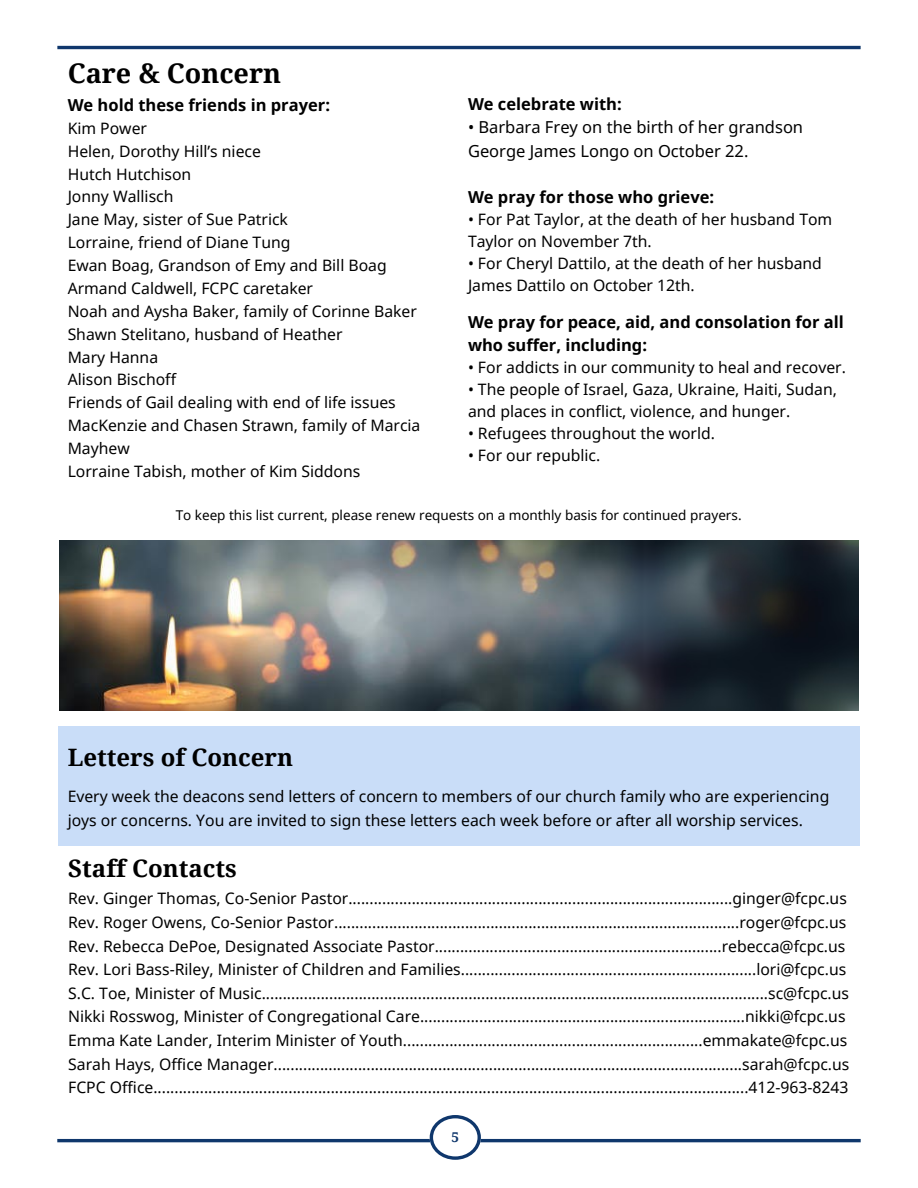
<style>
.page{position:relative;width:918px;height:1188px;background:#fff}
.page>*{position:absolute;margin:0;border:0;box-sizing:border-box;transform-origin:0 0}
.t1{font:700 27px "Noto Serif";color:#000}
.t2{font:700 24px "Noto Serif";color:#000}
.t3{font:700 16.5px/23.1px "Noto Sans";color:#000}
.t4{font:16.5px "Noto Sans";color:#000}
.t5{font:15.75px/21.9px "Noto Sans";color:#000}
.t6{font:13.5px "Noto Sans";color:#000}
.t7{font:700 13.5px "Noto Serif";color:#0f376c}
</style>
<div class="page">
<hr style="left:57px;top:46px;width:804px;height:3px;background:#0f376c">
<div style="left:59px;top:727px;width:801px;height:119px;background:#c9ddf8"></div>
<hr style="left:57px;top:1139px;width:804px;height:3px;background:#0f376c">
<svg style="left:430px;top:1115px;width:51px;height:45px"></svg>
<img style="left:59px;top:540px;width:799px;height:170px">
<p class="t1" style="left:68px;top:54px;width:215px">Care &amp; Concern</p>
<p class="t3" style="left:68px;top:93px;width:264px">We hold these friends in prayer:</p>
<p class="t5" style="left:68px;top:117px;width:81px">Kim Power</p>
<p class="t5" style="left:68px;top:140px;width:195px">Helen, Dorothy Hill’s niece</p>
<p class="t5" style="left:68px;top:163px;width:125px">Hutch Hutchison</p>
<p class="t5" style="left:68px;top:185px;width:107px">Jonny Wallisch</p>
<p class="t5" style="left:68px;top:208px;width:222px">Jane May, sister of Sue Patrick</p>
<p class="t5" style="left:68px;top:231px;width:224px">Lorraine, friend of Diane Tung</p>
<p class="t5" style="left:68px;top:254px;width:321px">Ewan Boag, Grandson of Emy and Bill Boag</p>
<p class="t5" style="left:68px;top:277px;width:247px">Armand Caldwell, FCPC caretaker</p>
<p class="t5" style="left:68px;top:300px;width:351px">Noah and Aysha Baker, family of Corinne Baker</p>
<p class="t5" style="left:68px;top:323px;width:276px">Shawn Stelitano, husband of Heather</p>
<p class="t5" style="left:68px;top:345px;width:92px">Mary Hanna</p>
<p class="t5" style="left:68px;top:368px;width:110px">Alison Bischoff</p>
<p class="t5" style="left:68px;top:391px;width:330px">Friends of Gail dealing with end of life issues</p>
<p class="t5" style="left:68px;top:414px;width:354px;line-height:22.8px">MacKenzie and Chasen Strawn, family of Marcia<br>Mayhew</p>
<p class="t5" style="left:68px;top:460px;width:294px">Lorraine Tabish, mother of Kim Siddons</p>
<p class="t3" style="left:468px;top:92px;width:155px">We celebrate with:</p>
<p class="t4" style="left:468px;top:116px;width:337px">• Barbara Frey on the birth of her grandson</p>
<p class="t4" style="left:468px;top:139px;width:282px">George James Longo on October 22.</p>
<p class="t3" style="left:468px;top:185px;width:248px">We pray for those who grieve:</p>
<p class="t5" style="left:468px;top:208px;width:366px">• For Pat Taylor, at the death of her husband Tom<br>Taylor on November 7th.</p>
<p class="t5" style="left:468px;top:252px;width:355px">• For Cheryl Dattilo, at the death of her husband<br>James Dattilo on October 12th.</p>
<p class="t3" style="left:468px;top:310px;width:377px">We pray for peace, aid, and consolation for all who suffer, including:</p>
<p class="t5" style="left:468px;top:356px;width:379px">• For addicts in our community to heal and recover.</p>
<p class="t5" style="left:468px;top:378px;width:371px">• The people of Israel, Gaza, Ukraine, Haiti, Sudan, and places in conflict, violence, and hunger.</p>
<p class="t5" style="left:468px;top:422px;width:249px">• Refugees throughout the world.</p>
<p class="t5" style="left:468px;top:444px;width:134px">• For our republic.</p>
<p class="t6" style="left:176px;top:506px;width:567px">To keep this list current, please renew requests on a monthly basis for continued prayers.</p>
<h1 class="t2" style="left:68px;top:740px;width:227px">Letters of Concern</h1>
<p class="t5" style="left:68px;top:784px;width:763px;line-height:23.7px">Every week the deacons send letters of concern to members of our church family who are experiencing joys or concerns. You are invited to sign these letters each week before or after all worship services.</p>
<p class="t2" style="left:68px;top:852px;width:170px">Staff Contacts</p>
<p class="t5" style="left:68px;top:887px;width:780px">Rev. Ginger Thomas, Co-Senior Pastor...........................................................................................ginger@fcpc.us</p>
<p class="t5" style="left:68px;top:911px;width:780px">Rev. Roger Owens, Co-Senior Pastor................................................................................................roger@fcpc.us</p>
<p class="t5" style="left:68px;top:934px;width:779px">Rev. Rebecca DePoe, Designated Associate Pastor....................................................................rebecca@fcpc.us</p>
<p class="t5" style="left:68px;top:958px;width:780px">Rev. Lori Bass-Riley, Minister of Children and Families......................................................................lori@fcpc.us</p>
<p class="t5" style="left:68px;top:982px;width:782px">S.C. Toe, Minister of Music........................................................................................................................sc@fcpc.us</p>
<p class="t5" style="left:68px;top:1005px;width:779px">Nikki Rosswog, Minister of Congregational Care.............................................................................nikki@fcpc.us</p>
<p class="t5" style="left:68px;top:1029px;width:781px">Emma Kate Lander, Interim Minister of Youth.......................................................................emmakate@fcpc.us</p>
<p class="t5" style="left:68px;top:1053px;width:783px">Sarah Hays, Office Manager...............................................................................................................sarah@fcpc.us</p>
<p class="t5" style="left:68px;top:1076px;width:782px">FCPC Office.............................................................................................................................................412-963-8243</p>
<p class="t7" style="left:452px;top:1128px;width:9px">5</p>
</div>
